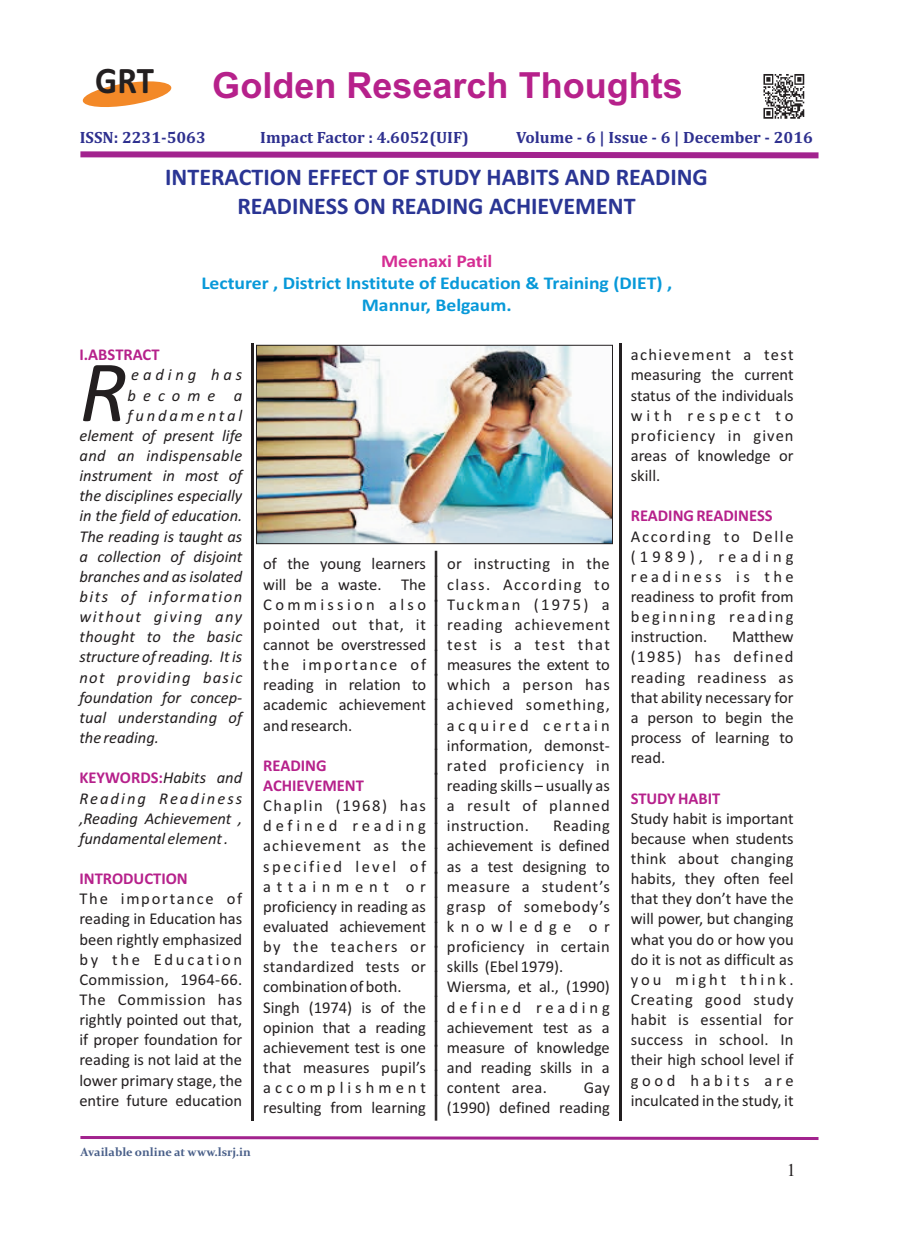
<style>
.page{position:relative;width:898px;height:1242px;background:#fff}
.page>*{position:absolute;margin:0;border:0;box-sizing:border-box;transform-origin:0 0}
.t1{font:italic 88.2px "Calibri";color:#231f20}
.t2{font:700 37.65px "Calibri";color:#231f20;scale:.92 1}
.t3{font:36px "Arial";color:#231f20;scale:1.68 1}
.t4{font:36px "Arial";color:#231f20;scale:1.23 1}
.t5{font:700 36px "Arial";color:#b6218b}
.t6{font:700 24px/29.2px "Calibri";color:#2a3594;text-align:center}
.t7{font:700 18px/21.9px "Calibri";color:#0899d9;text-align:center;scale:1.09 1}
.t8{font:700 18px "Calibri";color:#d52d93;scale:1.09 1}
.t9{font:18px "Times New Roman";color:#231f20}
.t10{font:16.5px/20.1px "Calibri";color:#231f20;text-align:justify}
.t11{font:italic 16.5px/20.1px "Calibri";color:#231f20;text-align:justify}
.t12{font:700 16.5px/20.1px "Calibri";color:#b6218b}
.t13{font:700 16.5px "Cambria";color:#2e308f}
.t14{font:italic 16.5px "Calibri";letter-spacing:.025em;color:#231f20}
.t15{font:italic 16.5px "Calibri";letter-spacing:.09em;color:#231f20}
.t16{font:italic 16.5px "Calibri";letter-spacing:.08em;color:#231f20}
.t17{font:italic 16.5px "Calibri";letter-spacing:.095em;color:#231f20}
.t18{font:italic 16.5px "Calibri";letter-spacing:.175em;color:#231f20}
.t19{font:italic 16.5px "Calibri";letter-spacing:.235em;color:#231f20}
.t20{font:700 12px "Constantia";color:#485e88}
.s1{font-weight:400;font-style:italic;color:#231f20}
</style>
<div class="page">
<svg style="left:80px;top:151px;width:739px;height:8px;background:#b959aa"></svg>
<svg style="left:80px;top:1136px;width:739px;height:4px;background:#b859a9"></svg>
<img style="left:258px;top:347px;width:352px;height:195px">
<div style="left:256px;top:345px;width:356px;height:199px;border:1px solid #231f20"></div>
<img style="left:763px;top:74px;width:42px;height:45px">
<svg style="left:82px;top:81px;width:90px;height:26px"></svg>
<h2 class="t2" style="left:95px;top:65px;width:65px">GRT</h2>
<h3 class="t5" style="left:212px;top:72px;width:472px">Golden Research Thoughts</h3>
<p class="t13" style="left:80px;top:130px;width:127px">ISSN: 2231-5063</p>
<p class="t13" style="left:260px;top:130px;width:210px">Impact Factor : 4.6052(UIF)</p>
<p class="t13" style="left:516px;top:130px;width:298px">Volume - 6 | Issue - 6 | December - 2016</p>
<h3 class="t6" style="left:165px;top:164px;width:544px">INTERACTION EFFECT OF STUDY HABITS AND READING<br>READINESS ON READING ACHIEVEMENT</h3>
<p class="t8" style="left:381px;top:253px;width:104px">Meenaxi Patil</p>
<p class="t7" style="left:201px;top:273px;width:433px">Lecturer , District Institute of Education &amp; Training (DIET) ,<br>Mannur, Belgaum.</p>
<h3 class="t3" style="left:220px;top:1119px;width:464px;rotate:-90deg">_______________________</h3>
<p class="t12" style="left:79px;top:346px;width:81px">I.ABSTRACT</p>
<h1 class="t1" style="left:79px;top:355px;width:49px">R</h1>
<p class="t19" style="left:131px;top:368px;width:112px">eading has</p>
<p class="t11" style="left:127px;top:386px;width:116px">become a</p>
<p class="t18" style="left:127px;top:408px;width:116px">fundamental</p>
<p class="t11" style="left:79px;top:427px;width:164px">element of present life</p>
<p class="t14" style="left:79px;top:448px;width:164px">and an indispensable</p>
<p class="t11" style="left:79px;top:467px;width:164px">instrument in most of</p>
<p class="t11" style="left:79px;top:487px;width:164px">the disciplines especially</p>
<p class="t11" style="left:79px;top:507px;width:164px">in the field of education.</p>
<p class="t11" style="left:79px;top:527px;width:164px">The reading is taught as</p>
<p class="t11" style="left:79px;top:547px;width:164px">a collection of disjoint</p>
<p class="t11" style="left:79px;top:568px;width:164px">branches and as isolated</p>
<p class="t15" style="left:79px;top:589px;width:164px">bits of information</p>
<p class="t17" style="left:79px;top:610px;width:164px">without giving any</p>
<p class="t14" style="left:79px;top:630px;width:164px">thought to the basic</p>
<p class="t11" style="left:79px;top:648px;width:164px">structure of reading. It is</p>
<p class="t16" style="left:79px;top:670px;width:164px">not providing basic</p>
<p class="t11" style="left:79px;top:688px;width:164px">foundation for concep-</p>
<p class="t11" style="left:79px;top:708px;width:164px">tual understanding of</p>
<p class="t11" style="left:79px;top:729px;width:81px">the reading.</p>
<p class="t12" style="left:79px;top:769px;width:164px">KEYWORDS:<span class="s1">Habits and</span></p>
<p class="t11" style="left:79px;top:789px;width:164px">Reading Readiness ,Reading Achievement , fundamental element .</p>
<p class="t12" style="left:79px;top:870px;width:110px">INTRODUCTION</p>
<p class="t10" style="left:79px;top:890px;width:164px">The importance of reading in Education has been rightly emphasized by the Education Commission, 1964-66.<br>The Commission has rightly pointed out that, if proper foundation for reading is not laid at the lower primary stage, the entire future education</p>
<p class="t10" style="left:263px;top:555px;width:164px">of the young learners will be a waste. The Commission also pointed out that, it cannot be overstressed the importance of reading in relation to academic achievement and research.</p>
<p class="t12" style="left:263px;top:756px;width:102px">READING<br>ACHIEVEMENT</p>
<p class="t10" style="left:263px;top:797px;width:164px;text-align:left">Chaplin (1968) has defined reading achievement as the specified level of attainment or proficiency in reading as evaluated achievement by the teachers or standardized tests or combination of both.<br>Singh (1974) is of the opinion that a reading achievement test is one that measures pupil’s accomplishment resulting from learning</p>
<h3 class="t4" style="left:404px;top:1119px;width:465px;rotate:-90deg">_______________________</h3>
<p class="t10" style="left:447px;top:555px;width:164px">or instructing in the class. According to Tuckman (1975) a reading achievement test is a test that measures the extent to which a person has achieved something, acquired certain information, demonst&shy;rated proficiency in reading skills – usually as a result of planned instruction.</p>
<p class="t10" style="left:447px;top:817px;width:164px;text-align:left;text-indent:106px">Reading achievement is defined as a test designing to measure a student’s grasp of somebody’s knowledge or proficiency in certain skills (Ebel 1979).<br>Wiersma, et al., (1990) defined reading achievement test as a measure of knowledge and reading skills in a content area.</p>
<p class="t10" style="left:447px;top:1079px;width:164px;text-align:right">Gay<br>(1990) defined reading</p>
<h3 class="t3" style="left:587px;top:1119px;width:464px;rotate:-90deg">_______________________</h3>
<p class="t10" style="left:630px;top:346px;width:164px">achievement a test measuring the current status of the individuals with respect to proficiency in given areas of knowledge or skill.</p>
<p class="t12" style="left:630px;top:507px;width:143px">READING READINESS</p>
<p class="t10" style="left:630px;top:527px;width:164px">According to Delle (1989), reading readiness is the readiness to profit from beginning reading instruction.</p>
<p class="t10" style="left:630px;top:628px;width:164px;text-indent:101px">Matthew (1985) has defined reading readiness as that ability necessary for a person to begin the process of learning to read.</p>
<p class="t12" style="left:630px;top:789px;width:91px">STUDY HABIT</p>
<p class="t10" style="left:630px;top:809px;width:164px">Study habit is important because when students think about changing habits, they often feel that they don’t have the will power, but changing what you do or how you do it is not as difficult as you might think.<br>Creating good study habit is essential for success in school. In their high school level if good habits are inculcated in the study, it</p>
<p class="t20" style="left:80px;top:1147px;width:172px">Available online at www.lsrj.in</p>
<p class="t9" style="left:786px;top:1164px;width:10px">1</p>
</div>
